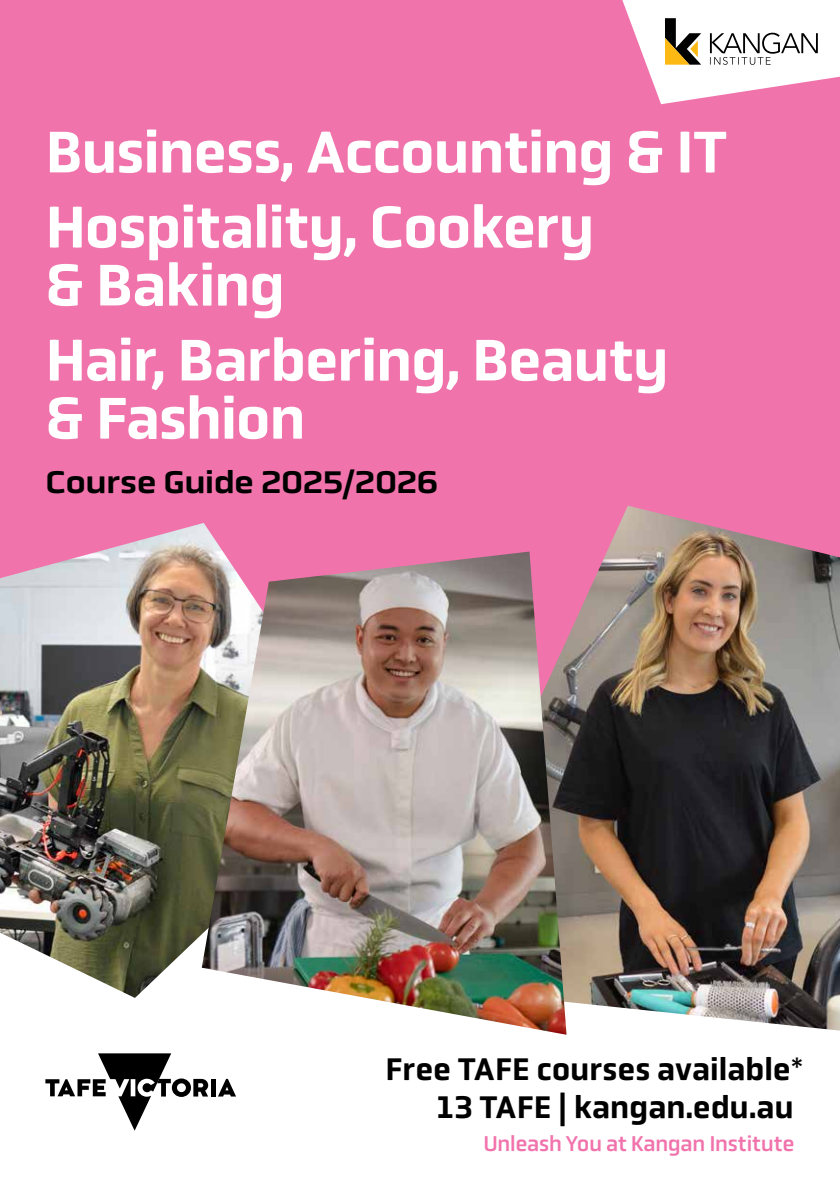
<style>
.page{position:relative;width:840px;height:1191px;background:#fff}
.page>*{position:absolute;margin:0;border:0;box-sizing:border-box;transform-origin:0 0}
.t1{font:500 60px/75px "Obvia";letter-spacing:-.025em;color:#fff}
.t2{font:500 32px/38px "Obvia";letter-spacing:-.01em;color:#000}
.t3{font:500 32px "Obvia Wide";letter-spacing:-.02em;color:#000}
.t4{font:22px "Obvia";letter-spacing:-.02em;color:#f173ac}
.s1{font-family:"Gotham"}
</style>
<div class="page">
<div style="left:0;top:0;width:839px;height:776px;background:#f173ac"></div>
<svg style="left:622px;top:0;width:217px;height:104px"></svg>
<img style="left:0;top:523px;width:223px;height:475px">
<img style="left:566px;top:505px;width:273px;height:525px">
<img style="left:202px;top:551px;width:364px;height:483px">
<div style="left:211px;top:1079px;width:5px;height:17px;background:#000"></div>
<svg style="left:218px;top:1079px;width:18px;height:17px"></svg>
<svg style="left:45px;top:1053px;width:163px;height:77px"></svg>
<p class="t1" style="left:45px;top:114px;width:682px">Business, Accounting &amp; IT<br>Hospitality, Cookery</p>
<p class="t1" style="left:45px;top:247px;width:625px">&amp; Baking<br>Hair, Barbering, Beauty</p>
<p class="t1" style="left:45px;top:381px;width:262px">&amp; Fashion</p>
<p class="t3" style="left:45px;top:463px;width:394px">Course Guide 2025/2026</p>
<p class="t2" style="left:436px;top:1050px;width:369px;text-indent:-51px">Free TAFE courses available<span class="s1">*<br></span>13 TAFE | kangan.edu.au</p>
<p class="t4" style="left:483px;top:1130px;width:312px">Unleash You at Kangan Institute</p>
</div>
